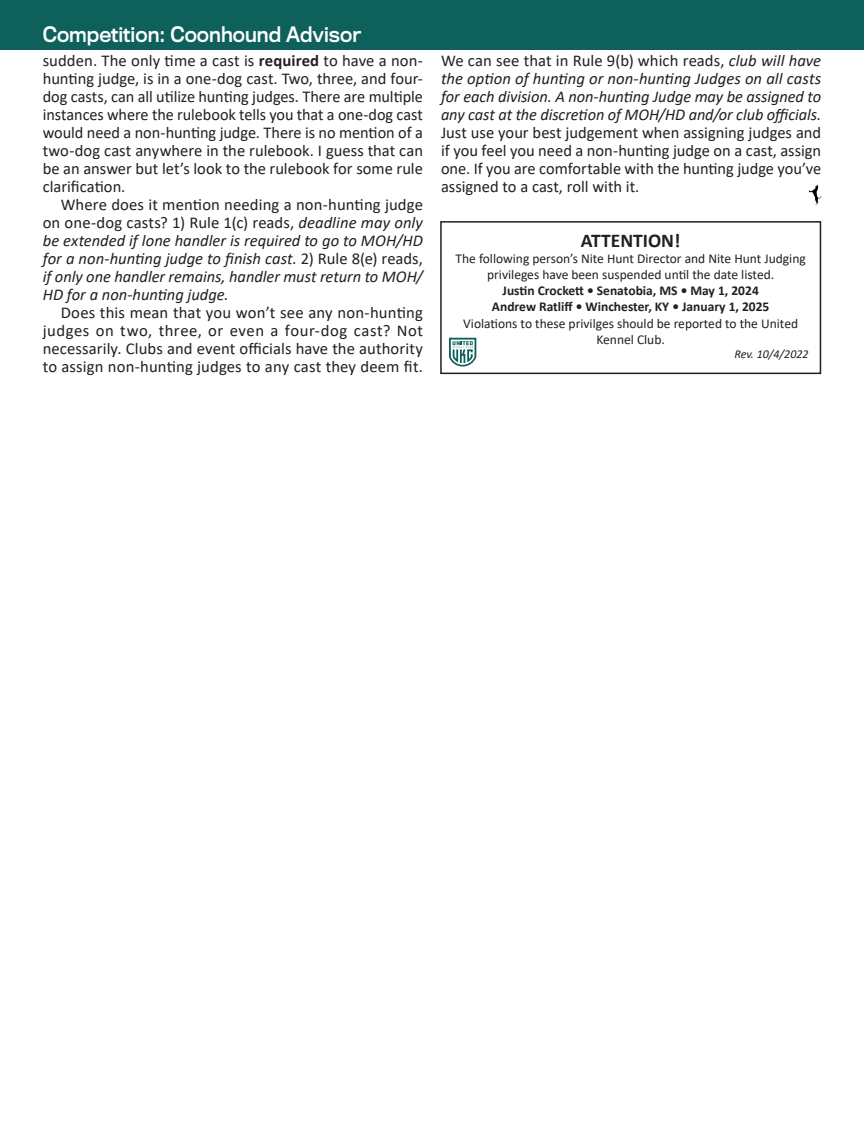
<style>
.page{position:relative;width:864px;height:1134px;background:#fff}
.page>*{position:absolute;margin:0;border:0;box-sizing:border-box;transform-origin:0 0}
.t1{font:19.8px "Titling Gothic FB Standard";color:#fff;scale:.91 1}
.t2{font:700 19.5px "Calibri";color:#231f20}
.No_Spacing{font:16.5px/18px "Calibri";color:#231f20;text-align:justify}
.No_Spacing-2{font:italic 16.5px/18px "Calibri";letter-spacing:-.005em;color:#231f20;text-align:justify}
.t3{font:13.5px/16.2px "Calibri";color:#231f20;text-align:center}
.t4{font:700 13.5px "Calibri";color:#231f20}
.t5{font:italic 12px "Calibri";color:#231f20}
.s1{font-weight:700}
.s2{font-style:normal}
.s3{font-style:italic}
</style>
<div class="page">
<img style="left:808px;top:184px;width:13px;height:20px">
<div style="left:440px;top:221px;width:381px;height:153px;border:2px solid #231f20"></div>
<svg style="left:449px;top:338px;width:27px;height:29px"></svg>
<div style="left:0;top:0;width:864px;height:50px;background:#0e605a"></div>
<p class="t1" style="left:43px;top:23px;width:352px">Competition: Coonhound Advisor</p>
<p class="No_Spacing" style="left:43px;top:51px;width:382px">sudden. The only time a cast is <span class="s1">required</span> to have a non&shy;hunting judge, is in a one-dog cast. Two, three, and four&shy;dog casts, can all utilize hunting judges. There are multiple instances where the rulebook tells you that a one-dog cast would need a non-hunting judge. There is no mention of a two-dog cast anywhere in the rulebook. I guess that can be an answer but let’s look to the rulebook for some rule clarification.</p>
<p class="No_Spacing-2" style="left:43px;top:195px;width:382px;text-indent:18px"><span class="s2">Where does it mention needing a non-hunting judge on one-dog casts? 1) Rule 1(c) reads,</span> deadline may only be extended if lone handler is required to go to MOH/HD for a non-hunting judge to finish cast. <span class="s2">2) Rule 8(e) reads, </span>if only one handler remains, handler must return to MOH/ HD for a non-hunting judge.</p>
<p class="No_Spacing" style="left:43px;top:303px;width:382px;text-indent:18px">Does this mean that you won’t see any non-hunting judges on two, three, or even a four-dog cast? Not necessarily. Clubs and event officials have the authority to assign non-hunting judges to any cast they deem fit.</p>
<p class="No_Spacing" style="left:441px;top:51px;width:382px">We can see that in Rule 9(b) which reads, <span class="s3">club will have the option of hunting or non-hunting Judges on all casts for each division. A non-hunting Judge may be assigned to any cast at the discretion of MOH/HD and/or club officials.<br></span>Just use your best judgement when assigning judges and if you feel you need a non-hunting judge on a cast, assign one. If you are comfortable with the hunting judge you’ve assigned to a cast, roll with it.</p>
<p class="t2" style="left:581px;top:226px;width:101px">ATTENTION!</p>
<p class="t3" style="left:456px;top:250px;width:352px">The following person’s Nite Hunt Director and Nite Hunt Judging privileges have been suspended until the date listed.</p>
<p class="t4" style="left:503px;top:281px;width:258px">Justin Crockett • Senatobia, MS • May 1, 2024</p>
<p class="t4" style="left:492px;top:297px;width:279px">Andrew Ratliff • Winchester, KY • January 1, 2025</p>
<p class="t3" style="left:463px;top:315px;width:336px">Violations to these privilges should be reported to the United<br>Kennel Club.</p>
<p class="t5" style="left:734px;top:346px;width:76px">Rev. 10/4/2022</p>
</div>
